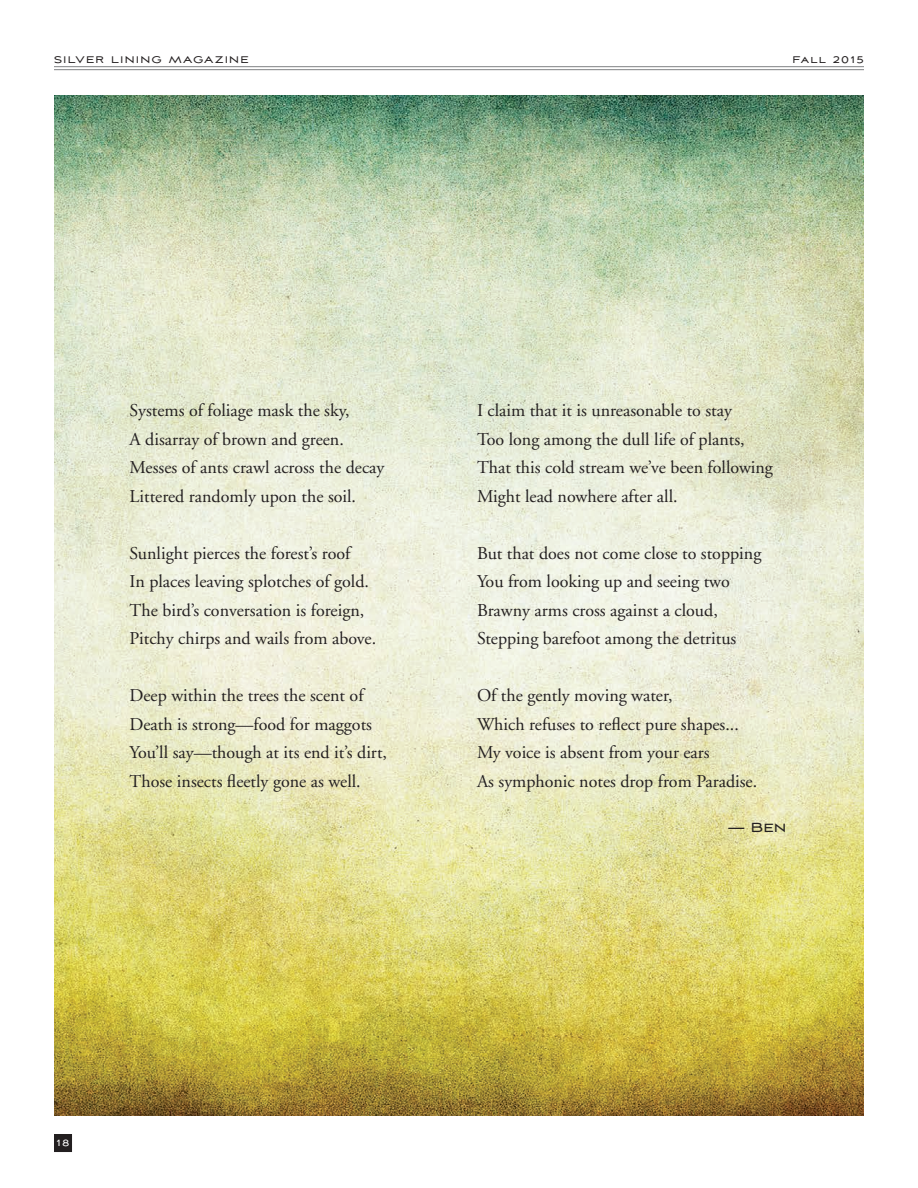
<style>
.page{position:relative;width:918px;height:1188px;background:#fff}
.page>*{position:absolute;margin:0;border:0;box-sizing:border-box;transform-origin:0 0}
.t1{font:18px/28.5px "Adobe Garamond";color:#231f20}
.t2{font:16.5px "Aviano Sans";color:#231f20}
.t3{font:12px "Aviano Sans";letter-spacing:.1em;color:#231f20}
.t4{font:11.25px "Aviano Sans";color:#fff}
</style>
<div class="page">
<div style="left:55px;top:1135px;width:16px;height:16px;background:#231f20"></div>
<div style="left:54px;top:1134px;width:18px;height:18px;border:2px solid #231f20"></div>
<hr style="left:54px;top:69px;width:810px;height:1px;background:#808285">
<hr style="left:54px;top:66px;width:810px;height:1px;background:#808285">
<img style="left:54px;top:95px;width:810px;height:1021px">
<p class="t3" style="left:54px;top:53px;width:196px">SILVER LINING MAGAZINE</p>
<p class="t3" style="left:792px;top:53px;width:73px">Fall 2015</p>
<p class="t1" style="left:130px;top:397px;width:256px">Systems of foliage mask the sky,<br>A disarray of brown and green.<br>Messes of ants crawl across the decay<br>Littered randomly upon the soil.</p>
<p class="t1" style="left:130px;top:539px;width:248px">Sunlight pierces the forest’s roof<br>In places leaving splotches of gold.<br>The bird’s conversation is foreign, Pitchy chirps and wails from above.</p>
<p class="t1" style="left:130px;top:682px;width:259px">Deep within the trees the scent of Death is strong—food for maggots You’ll say—though at its end it’s dirt, Those insects fleetly gone as well.</p>
<p class="t1" style="left:477px;top:397px;width:298px">I claim that it is unreasonable to stay<br>Too long among the dull life of plants, That this cold stream we’ve been following Might lead nowhere after all.</p>
<p class="t1" style="left:477px;top:539px;width:286px">But that does not come close to stopping You from looking up and seeing two Brawny arms cross against a cloud, Stepping barefoot among the detritus</p>
<p class="t1" style="left:477px;top:682px;width:282px">Of the gently moving water,<br>Which refuses to reflect pure shapes...<br>My voice is absent from your ears<br>As symphonic notes drop from Paradise.</p>
<p class="t2" style="left:728px;top:819px;width:60px">— Ben</p>
<p class="t4" style="left:56px;top:1137px;width:15px">18</p>
</div>
